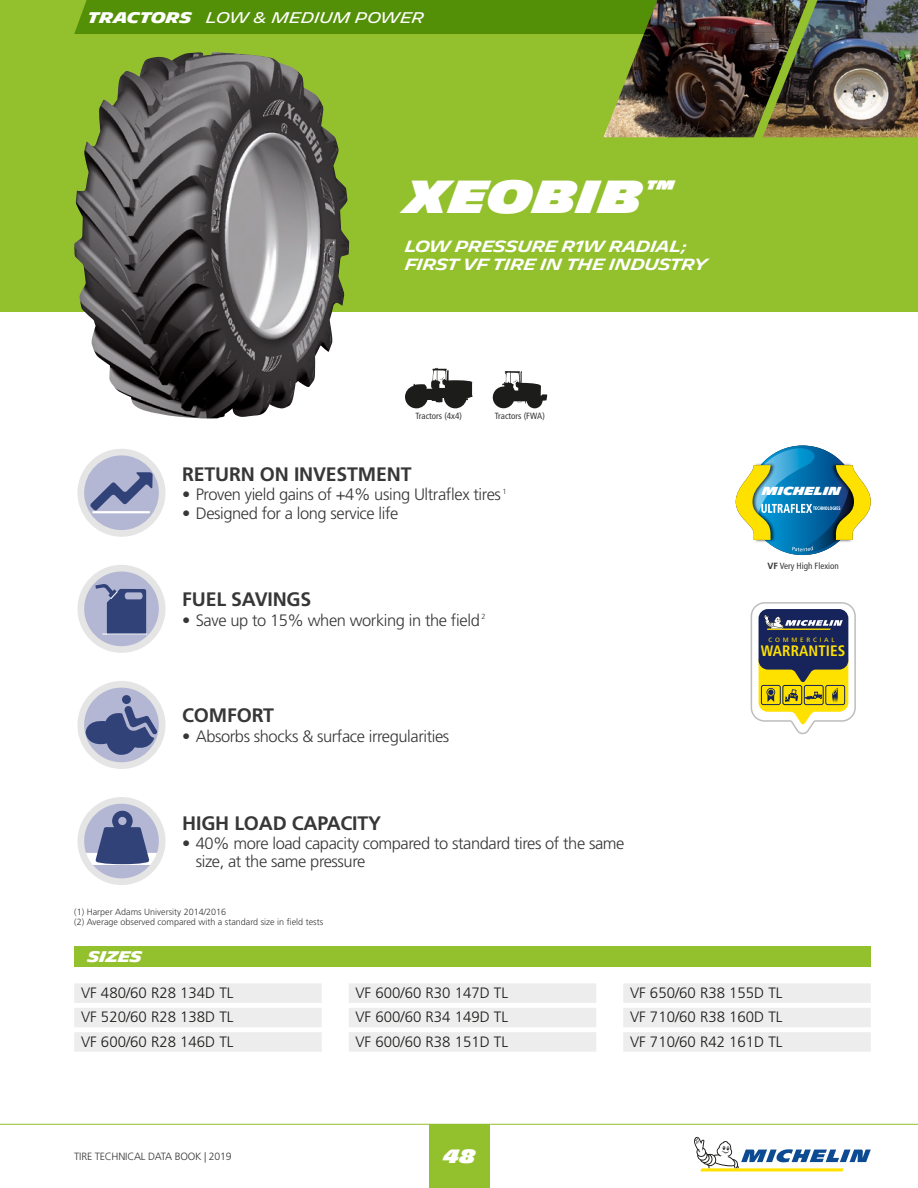
<style>
.page{position:relative;width:918px;height:1188px;background:#fff}
.page>*{position:absolute;margin:0;border:0;box-sizing:border-box;transform-origin:0 0}
.t1{font:900 45px "Michelin";color:#fff}
.t2{font:900 20.25px "Michelin";color:#fff}
.t3{font:700 19.5px "Frutiger";letter-spacing:-.01em;color:#373737}
.t4{font:900 18.75px "Michelin";color:#fff}
.t5{font:300 16.5px/18px "Frutiger";letter-spacing:-.025em;color:#373737}
.t6{font:600 15.75px/18px "Michelin";letter-spacing:-.02em;color:#fff}
.t7{font:700 condensed 15.15px "Frutiger";letter-spacing:.005em;color:#ffe100}
.t8{font:300 15px/24.3px "Frutiger";color:#1c1c1a;text-align:justify}
.t9{font:15px "Michelin";color:#fff}
.t10{font:700 15px "Michelin";letter-spacing:-.025em;color:#fff}
.t11{font:900 11.4px "Michelin";color:#fff}
.t12{font:300 10.5px "Frutiger";letter-spacing:-.02em;color:#373737}
.t13{font:300 9px/9.8px "Frutiger";color:#373737}
.t14{font:condensed 9px "Frutiger";color:#373737}
.t15{font:300 7.35px "Frutiger";color:#373737}
.t16{font:6.3px "Frutiger Neue LTW1 G";letter-spacing:.44em;color:#ffe100}
.s1{font-weight:700}
.s2{font-weight:700;font-stretch:normal}
</style>
<div class="page">
<div style="left:0;top:0;width:918px;height:312px;background:#93c02d"></div>
<div style="left:74px;top:0;width:529px;height:34px;background:#549007"></div>
<div style="left:430px;top:1124px;width:60px;height:64px;background:#93c02d"></div>
<hr style="left:0;top:1124px;width:918px;height:1px;background:#93c02d">
<svg style="left:694px;top:1137px;width:177px;height:34px"></svg>
<svg style="left:77px;top:449px;width:89px;height:88px"></svg>
<hr style="left:92px;top:511px;width:58px;height:2px;background:#fff">
<div style="left:74px;top:946px;width:797px;height:20px;background:#93c02d"></div>
<img style="left:603px;top:0;width:160px;height:137px">
<img style="left:763px;top:0;width:155px;height:137px">
<svg style="left:81px;top:568px;width:81px;height:82px;fill:#b4b7d3"></svg>
<div style="left:77px;top:565px;width:89px;height:88px;border:7px solid #e5e5e5;border-radius:50%"></div>
<svg style="left:95px;top:584px;width:51px;height:51px"></svg>
<hr style="left:103px;top:634px;width:44px;height:1px;background:#fff">
<div style="left:74px;top:983px;width:248px;height:20px;background:#ededed"></div>
<div style="left:74px;top:1008px;width:248px;height:19px;background:#ededed"></div>
<div style="left:74px;top:1032px;width:248px;height:20px;background:#ededed"></div>
<div style="left:349px;top:983px;width:247px;height:20px;background:#ededed"></div>
<div style="left:349px;top:1008px;width:247px;height:19px;background:#ededed"></div>
<div style="left:349px;top:1032px;width:247px;height:20px;background:#ededed"></div>
<div style="left:623px;top:983px;width:248px;height:20px;background:#ededed"></div>
<div style="left:623px;top:1008px;width:248px;height:19px;background:#ededed"></div>
<div style="left:623px;top:1032px;width:248px;height:20px;background:#ededed"></div>
<img style="left:74px;top:52px;width:270px;height:367px">
<svg style="left:81px;top:684px;width:81px;height:82px"></svg>
<div style="left:77px;top:681px;width:89px;height:88px;border:7px solid #e5e5e5;border-radius:50%"></div>
<div style="left:122px;top:695px;width:9px;height:9px;background:#314279;border-radius:50%"></div>
<svg style="left:86px;top:706px;width:71px;height:51px"></svg>
<svg style="left:751px;top:602px;width:105px;height:132px"></svg>
<div style="left:825px;top:685px;width:20px;height:20px;border:1px solid #17245b;border-radius:2px"></div>
<svg style="left:736px;top:446px;width:135px;height:109px"></svg>
<svg style="left:81px;top:800px;width:81px;height:82px"></svg>
<svg style="left:85px;top:811px;width:72px;height:54px"></svg>
<div style="left:77px;top:797px;width:89px;height:88px;border:7px solid #e5e5e5;border-radius:50%"></div>
<svg style="left:493px;top:371px;width:54px;height:37px"></svg>
<svg style="left:405px;top:368px;width:68px;height:40px"></svg>
<p class="t9" style="left:88px;top:9px;width:338px"><span class="s1">TRACTORS</span> LOW &amp; MEDIUM POWER</p>
<h1 class="t1" style="left:405px;top:171px;width:240px">Xeobib</h1>
<p class="t2" style="left:645px;top:176px;width:30px">™</p>
<p class="t6" style="left:405px;top:237px;width:304px">LOW PRESSURE R1W RADIAL;<br>FIRST VF TIRE IN THE INDUSTRY</p>
<p class="t14" style="left:416px;top:410px;width:48px">Tractors (4x4)</p>
<p class="t14" style="left:495px;top:410px;width:51px">Tractors (FWA)</p>
<p class="t3" style="left:182px;top:462px;width:231px">RETURN ON INVESTMENT</p>
<p class="t5" style="left:182px;top:486px;width:320px">• Proven yield gains of +4% using Ultraflex tires</p>
<p class="t15" style="left:502px;top:487px;width:6px">1</p>
<p class="t5" style="left:182px;top:505px;width:218px">• Designed for a long service life</p>
<p class="t3" style="left:182px;top:588px;width:131px">FUEL SAVINGS</p>
<p class="t5" style="left:182px;top:612px;width:299px">• Save up to 15% when working in the field</p>
<p class="t15" style="left:481px;top:613px;width:6px">2</p>
<p class="t3" style="left:182px;top:704px;width:93px">COMFORT</p>
<p class="t5" style="left:182px;top:728px;width:269px">• Absorbs shocks &amp; surface irregularities</p>
<p class="t3" style="left:182px;top:811px;width:200px">HIGH LOAD CAPACITY</p>
<p class="t5" style="left:196px;top:835px;width:430px;text-indent:-13px">• 40% more load capacity compared to standard tires of the same size, at the same pressure</p>
<p class="t13" style="left:74px;top:907px;width:251px">(1) Harper Adams University 2014/2016<br>(2) Average observed compared with a standard size in field tests</p>
<p class="t10" style="left:88px;top:948px;width:56px">SIZES</p>
<p class="t11" style="left:762px;top:484px;width:80px">MICHELIN</p>
<p class="t14" style="left:768px;top:560px;width:73px"><span class="s2">VF</span> Very High Flexion</p>
<p class="t16" style="left:769px;top:636px;width:68px">COMMERCIAL</p>
<p class="t7" style="left:761px;top:642px;width:86px">WARRANTIES</p>
<p class="t8" style="left:81px;top:981px;width:154px">VF 480/60 R28 134D TL VF 520/60 R28 138D TL VF 600/60 R28 146D TL</p>
<p class="t8" style="left:356px;top:981px;width:154px">VF 600/60 R30 147D TL VF 600/60 R34 149D TL VF 600/60 R38 151D TL</p>
<p class="t8" style="left:630px;top:981px;width:154px">VF 650/60 R38 155D TL VF 710/60 R38 160D TL VF 710/60 R42 161D TL</p>
<p class="t12" style="left:74px;top:1151px;width:159px">TIRE TECHNICAL DATA BOOK | 2019</p>
<p class="t4" style="left:443px;top:1146px;width:34px">48</p>
</div>
